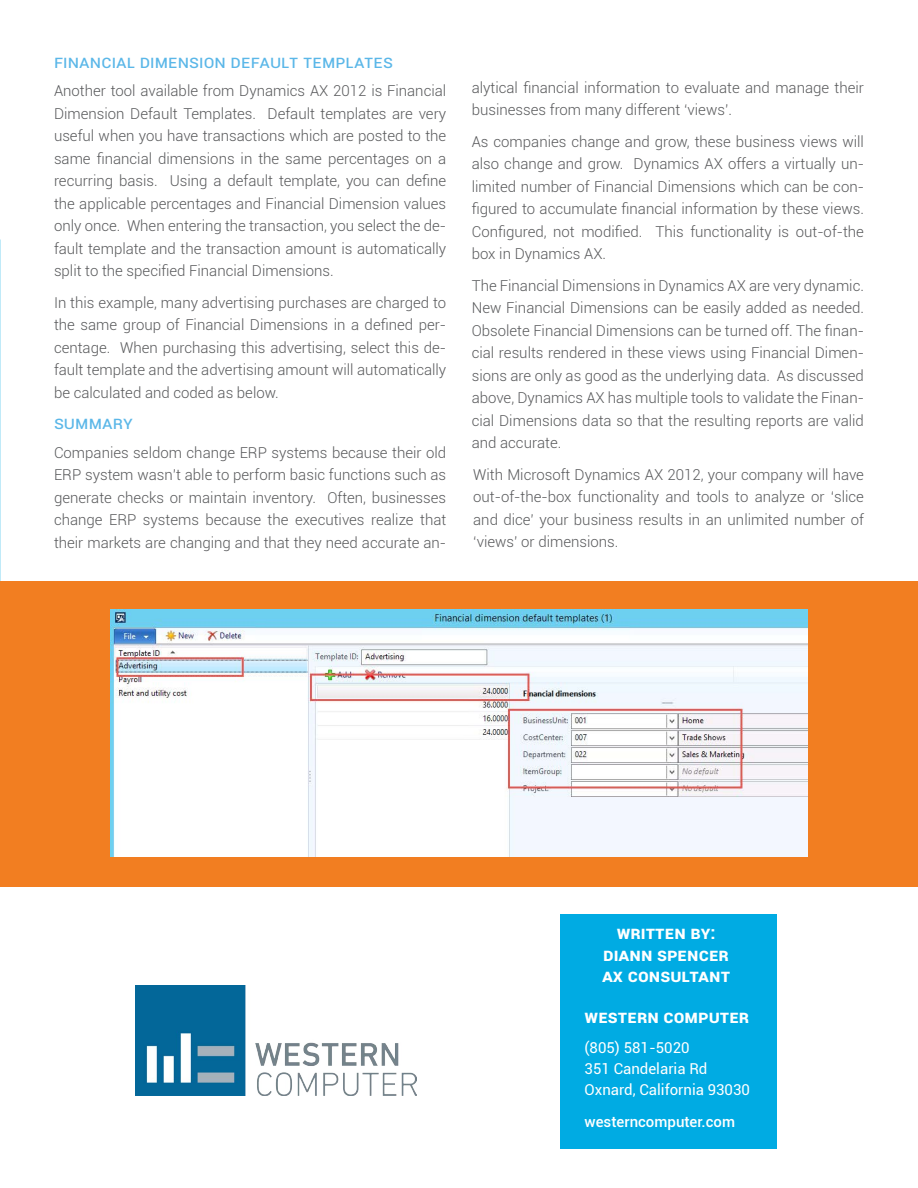
<style>
.page{position:relative;width:918px;height:1188px;background:#fff}
.page>*{position:absolute;margin:0;border:0;box-sizing:border-box;transform-origin:0 0}
.t1{font:700 18px/21.6px "Roboto";color:#fff}
.t2{font:18px "Roboto";color:#5bb7e8}
.t3{font:300 15px/22.5px "Roboto";color:#58595b;text-align:justify}
.t4{font:15px/21px "Roboto";color:#fff}
.t5{font:500 15px "Roboto";color:#fff}
</style>
<div class="page">
<div style="left:0;top:581px;width:918px;height:306px;background:#f27e21"></div>
<img style="left:111px;top:610px;width:696px;height:246px">
<div style="left:560px;top:914px;width:217px;height:235px;background:#00abe3"></div>
<img style="left:135px;top:986px;width:281px;height:110px">
<p class="t2" style="left:54px;top:48px;width:20px">FINANCIAL</p>
<p class="t2" style="left:140px;top:48px;width:21px">DIMENSION</p>
<p class="t2" style="left:231px;top:48px;width:21px">DEFAULT</p>
<p class="t2" style="left:303px;top:48px;width:21px">TEMPLATES</p>
<p class="t3" style="left:54px;top:79px;width:394px">Another tool available from Dynamics AX 2012 is Financial Dimension Default Templates. Default templates are very useful when you have transactions which are posted to the same financial dimensions in the same percentages on a recurring basis. Using a default template, you can define the applicable percentages and Financial Dimension values only once. When entering the transaction, you select the de&shy;fault template and the transaction amount is automatically split to the specified Financial Dimensions.</p>
<p class="t3" style="left:54px;top:290px;width:394px">In this example, many advertising purchases are charged to the same group of Financial Dimensions in a defined per&shy;centage. When purchasing this advertising, select this de&shy;fault template and the advertising amount will automatically be calculated and coded as below.</p>
<p class="t2" style="left:54px;top:410px;width:80px">SUMMARY</p>
<p class="t3" style="left:54px;top:440px;width:394px">Companies seldom change ERP systems because their old ERP system wasn’t able to perform basic functions such as generate checks or maintain inventory. Often, businesses change ERP systems because the executives realize that their markets are changing and that they need accurate an-</p>
<p class="t3" style="left:472px;top:76px;width:394px">alytical financial information to evaluate and manage their businesses from many different ‘views’.</p>
<p class="t3" style="left:472px;top:130px;width:394px">As companies change and grow, these business views will also change and grow. Dynamics AX offers a virtually un&shy;limited number of Financial Dimensions which can be con&shy;figured to accumulate financial information by these views.<br>Configured, not modified. This functionality is out-of-the box in Dynamics AX.</p>
<p class="t3" style="left:472px;top:274px;width:394px">The Financial Dimensions in Dynamics AX are very dynamic.<br>New Financial Dimensions can be easily added as needed.<br>Obsolete Financial Dimensions can be turned off. The finan&shy;cial results rendered in these views using Financial Dimen&shy;sions are only as good as the underlying data. As discussed above, Dynamics AX has multiple tools to validate the Finan&shy;cial Dimensions data so that the resulting reports are valid and accurate.</p>
<p class="t3" style="left:473px;top:463px;width:392px">With Microsoft Dynamics AX 2012, your company will have out-of-the-box functionality and tools to analyze or ‘slice and dice’ your business results in an unlimited number of ‘views’ or dimensions.</p>
<p class="t1" style="left:617px;top:921px;width:40px">WRITTEN</p>
<p class="t1" style="left:690px;top:921px;width:27px">BY:</p>
<p class="t1" style="left:602px;top:943px;width:67px">DIANN SPENCER<br>AX CONSU</p>
<p class="t1" style="left:682px;top:964px;width:39px">LTANT</p>
<p class="t1" style="left:585px;top:1005px;width:166px">western computer</p>
<p class="t4" style="left:585px;top:1037px;width:167px">(805) 581-5020<br>351 CANDELARIA RD<br>OXNARD, CALIFORNIA 93030</p>
<p class="t5" style="left:585px;top:1111px;width:152px">westerncomputer.com</p>
</div>
